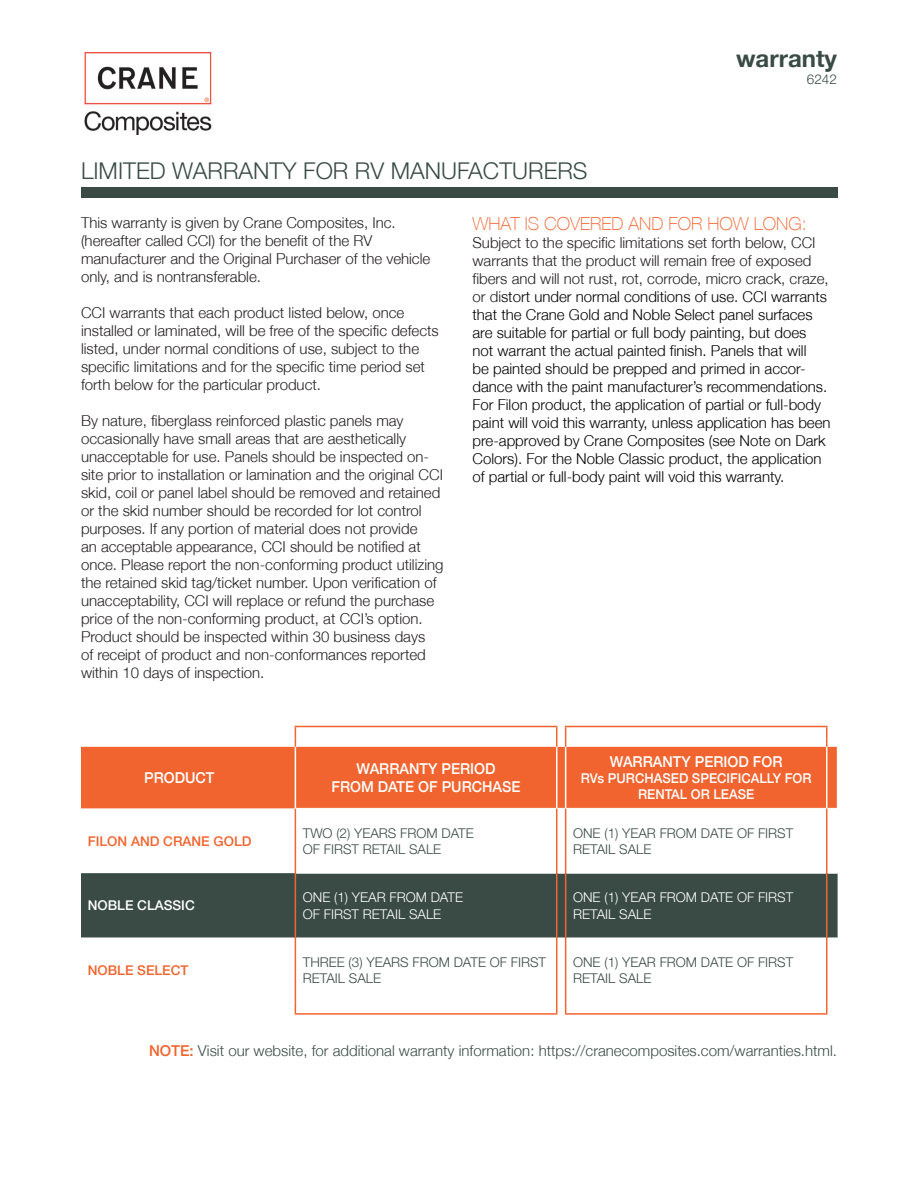
<style>
.page{position:relative;width:918px;height:1188px;background:#fff}
.page>*{position:absolute;margin:0;border:0;box-sizing:border-box;transform-origin:0 0}
.t1{font:700 24px "Helvetica Neue";color:#3a4b45}
.t2{font:300 23.25px "Helvetica Neue LT Std";color:#3a4b45}
.t3{font:100 18px "Helvetica Neue LT";color:#f2642f}
.t4{font:300 15px/18px "Helvetica Neue";color:#231f20}
.t5{font:300 15px/18px "Helvetica Neue";color:#000}
.t6{font:300 15px "Helvetica Neue";color:#3a4b45}
.t7{font:500 15px/18px "Helvetica Neue LT";color:#fff;text-align:center;scale:.96 1}
.t8{font:300 13.5px/16.2px "Helvetica Neue LT Std";color:#3a4b45}
.t9{font:300 13.5px/16.2px "Helvetica Neue LT Std";color:#fff}
.t10{font:500 13.5px/16.2px "Helvetica Neue LT";color:#fff;text-align:center;scale:.96 1}
.t11{font:500 13.5px "Helvetica Neue LT Std";color:#f2642f}
.t12{font:500 13.5px "Helvetica Neue LT Std";color:#fff}
.s1{color:#231f20}
.s2{font-family:"Helvetica Neue LT";font-weight:500;color:#f2642f}
</style>
<div class="page">
<img style="left:84px;top:52px;width:128px;height:83px">
<div style="left:81px;top:187px;width:756px;height:11px;background:#3a4b45"></div>
<svg style="left:81px;top:727px;width:757px;height:287px"></svg>
<div style="left:81px;top:747px;width:756px;height:61px;background:#f2642f"></div>
<div style="left:81px;top:873px;width:757px;height:65px;background:#3a4b45"></div>
<hr style="left:295px;top:808px;width:543px;height:1px;background:#fff">
<hr style="left:296px;top:873px;width:260px;height:1px;background:#fff">
<hr style="left:566px;top:873px;width:260px;height:1px;background:#fff">
<hr style="left:81px;top:938px;width:214px;height:1px;background:#fff">
<hr style="left:296px;top:938px;width:260px;height:1px;background:#fff">
<hr style="left:566px;top:938px;width:260px;height:1px;background:#fff">
<hr style="left:81px;top:1003px;width:197px;height:1px;background:#fff">
<hr style="left:296px;top:1003px;width:260px;height:1px;background:#fff">
<hr style="left:566px;top:1003px;width:260px;height:1px;background:#fff">
<hr style="left:837px;top:747px;width:1px;height:61px;background:#fff">
<hr style="left:295px;top:726px;width:262px;height:1px;background:#f2642f">
<svg style="left:295px;top:727px;width:1px;height:20px"></svg>
<svg style="left:556px;top:727px;width:1px;height:20px"></svg>
<hr style="left:556px;top:809px;width:1px;height:64px;background:#f2642f">
<hr style="left:295px;top:873px;width:1px;height:65px;background:#f2642f">
<hr style="left:556px;top:873px;width:1px;height:65px;background:#f2642f">
<hr style="left:295px;top:938px;width:1px;height:65px;background:#f2642f">
<hr style="left:556px;top:938px;width:1px;height:65px;background:#f2642f">
<hr style="left:295px;top:1013px;width:262px;height:2px;background:#f2642f">
<hr style="left:565px;top:726px;width:262px;height:1px;background:#f2642f">
<svg style="left:565px;top:727px;width:1px;height:20px"></svg>
<svg style="left:826px;top:727px;width:1px;height:20px"></svg>
<hr style="left:565px;top:809px;width:1px;height:64px;background:#f2642f">
<hr style="left:826px;top:809px;width:1px;height:64px;background:#f2642f">
<hr style="left:565px;top:873px;width:1px;height:65px;background:#f2642f">
<hr style="left:826px;top:873px;width:1px;height:65px;background:#f2642f">
<hr style="left:565px;top:938px;width:1px;height:65px;background:#f2642f">
<hr style="left:826px;top:938px;width:1px;height:65px;background:#f2642f">
<hr style="left:565px;top:1013px;width:262px;height:2px;background:#f2642f">
<hr style="left:826px;top:747px;width:1px;height:61px;background:#fff">
<hr style="left:565px;top:747px;width:1px;height:61px;background:#fff">
<hr style="left:556px;top:747px;width:1px;height:61px;background:#fff">
<hr style="left:295px;top:809px;width:1px;height:64px;background:#f2642f">
<hr style="left:295px;top:747px;width:1px;height:61px;background:#fff">
<h2 class="t2" style="left:81px;top:157px;width:508px">LIMITED WARRANTY FOR RV MANUFACTURERS</h2>
<h1 class="t1" style="left:736px;top:44px;width:102px">warranty</h1>
<p class="t8" style="left:807px;top:71px;width:32px">6242</p>
<p class="t4" style="left:81px;top:213px;width:351px">This warranty is given by Crane Composites, Inc. (hereafter called CCI) for the benefit of the RV manufacturer and the Original Purchaser of the vehicle only, and is nontransferable.</p>
<p class="t4" style="left:81px;top:303px;width:359px">CCI warrants that each product listed below, once installed or laminated, will be free of the specific defects listed, under normal conditions of use, subject to the specific limitations and for the specific time period set forth below for the particular product.</p>
<p class="t4" style="left:81px;top:411px;width:364px">By nature, fiberglass reinforced plastic panels may occasionally have small areas that are aesthetically unacceptable for use. Panels should be inspected on&shy;site prior to installation or lamination and the original CCI skid, coil or panel label should be removed and retained or the skid number should be recorded for lot control purposes. If any portion of material does not provide<br>an acceptable appearance, CCI should be notified at once. Please report the non-conforming product utilizing the retained skid tag/ticket number. Upon verification of unacceptability, CCI will replace or refund the purchase price of the non-conforming product, at CCI’s option.<br>Product should be inspected within 30 business days<br>of receipt of product and non-conformances reported within 10 days of inspection.</p>
<p class="t3" style="left:473px;top:216px;width:336px">WHAT IS COVERED AND FOR HOW LONG:</p>
<p class="t5" style="left:473px;top:233px;width:360px"><span class="s1">Subject to the specific limitations set forth below, CCI warrants that the product will remain free of exposed fibers and will not rust, rot, corrode, micro crack, craze, or di</span>stort under normal conditions of use. CCI warrants that the Crane Gold and Noble Select panel surfaces are suitable for partial or full body painting, but does not warrant the actual painted finish. Panels that will<br>be painted should be prepped and primed in accor&shy;dance with the paint manufacturer’s recommendations.<br>For Filon product, the application of partial or full-body paint will void this warranty, unless application has been pre-approved by Crane Composites (see Note on Dark Colors). For the Noble Classic product, the application of partial or full-body paint will void this warranty.</p>
<p class="t7" style="left:144px;top:770px;width:75px">PRODUCT</p>
<p class="t7" style="left:331px;top:761px;width:199px">WARRANTY PERIOD<br>FROM DATE OF PURCHASE</p>
<p class="t7" style="left:610px;top:754px;width:181px">WARRANTY PERIOD FOR</p>
<p class="t10" style="left:581px;top:771px;width:242px">RVs PURCHASED SPECIFICALLY FOR<br>RENTAL OR LEASE</p>
<p class="t11" style="left:88px;top:833px;width:165px">FILON AND CRANE GOLD</p>
<p class="t8" style="left:303px;top:825px;width:172px">TWO (2) YEARS FROM DATE<br>OF FIRST RETAIL SALE</p>
<p class="t8" style="left:573px;top:825px;width:222px">ONE (1) YEAR FROM DATE OF FIRST<br>RETAIL SALE</p>
<p class="t12" style="left:88px;top:898px;width:109px">NOBLE CLASSIC</p>
<p class="t9" style="left:303px;top:890px;width:162px">ONE (1) YEAR FROM DATE<br>OF FIRST RETAIL SALE</p>
<p class="t9" style="left:573px;top:890px;width:222px">ONE (1) YEAR FROM DATE OF FIRST<br>RETAIL SALE</p>
<p class="t11" style="left:88px;top:963px;width:102px">NOBLE SELECT</p>
<p class="t8" style="left:303px;top:954px;width:245px">THREE (3) YEARS FROM DATE OF FIRST<br>RETAIL SALE</p>
<p class="t8" style="left:573px;top:954px;width:222px">ONE (1) YEAR FROM DATE OF FIRST<br>RETAIL SALE</p>
<p class="t6" style="left:149px;top:1042px;width:689px"><span class="s2">NOTE:</span> Visit our website, for additional warranty information: https://cranecomposites.com/warranties.html.</p>
</div>
